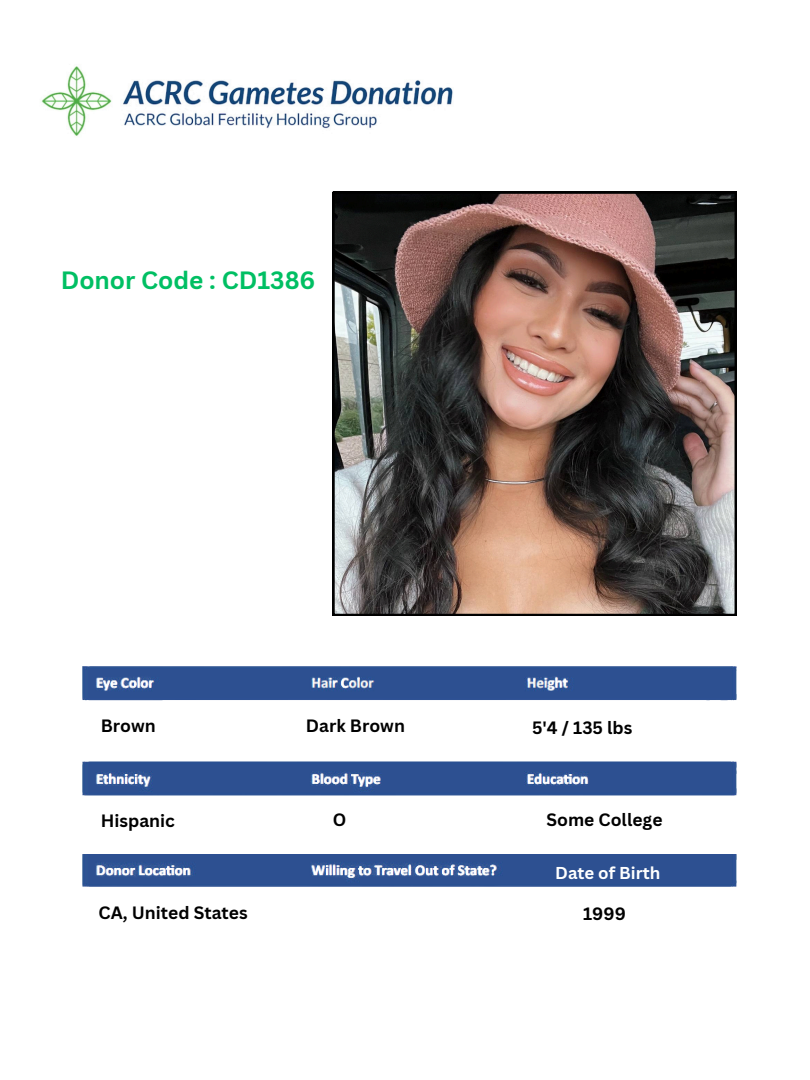
<style>
.page{position:relative;width:810px;height:1080px;background:#fff}
.page>*{position:absolute;margin:0;border:0;box-sizing:border-box;transform-origin:0 0}
.t1{font:700 24.38px "Canva Sans";color:#00bf63}
.t2{font:700 17.38px "Canva Sans";color:#000}
.t3{font:700 16.75px "Canva Sans";color:#fff}
</style>
<div class="page">
<img style="left:41px;top:66px;width:412px;height:70px">
<img style="left:82px;top:666px;width:655px;height:35px">
<img style="left:82px;top:761px;width:655px;height:35px">
<img style="left:82px;top:855px;width:655px;height:32px">
<img style="left:333px;top:192px;width:403px;height:424px">
<p class="t1" style="left:61px;top:263px;width:256px">Donor Code : CD1386</p>
<p class="t2" style="left:101px;top:713px;width:57px">Brown</p>
<p class="t2" style="left:306px;top:713px;width:101px">Dark Brown</p>
<p class="t2" style="left:532px;top:715px;width:102px">5'4 / 135 lbs</p>
<h1 class="t2" style="left:101px;top:809px;width:76px">Hispanic</h1>
<p class="t2" style="left:547px;top:808px;width:117px">Some College</p>
<p class="t2" style="left:333px;top:807px;width:15px">O</p>
<p class="t2" style="left:99px;top:900px;width:151px">CA, United States</p>
<p class="t3" style="left:555px;top:861px;width:107px">Date of Birth</p>
<p class="t2" style="left:583px;top:902px;width:44px">1999</p>
</div>
